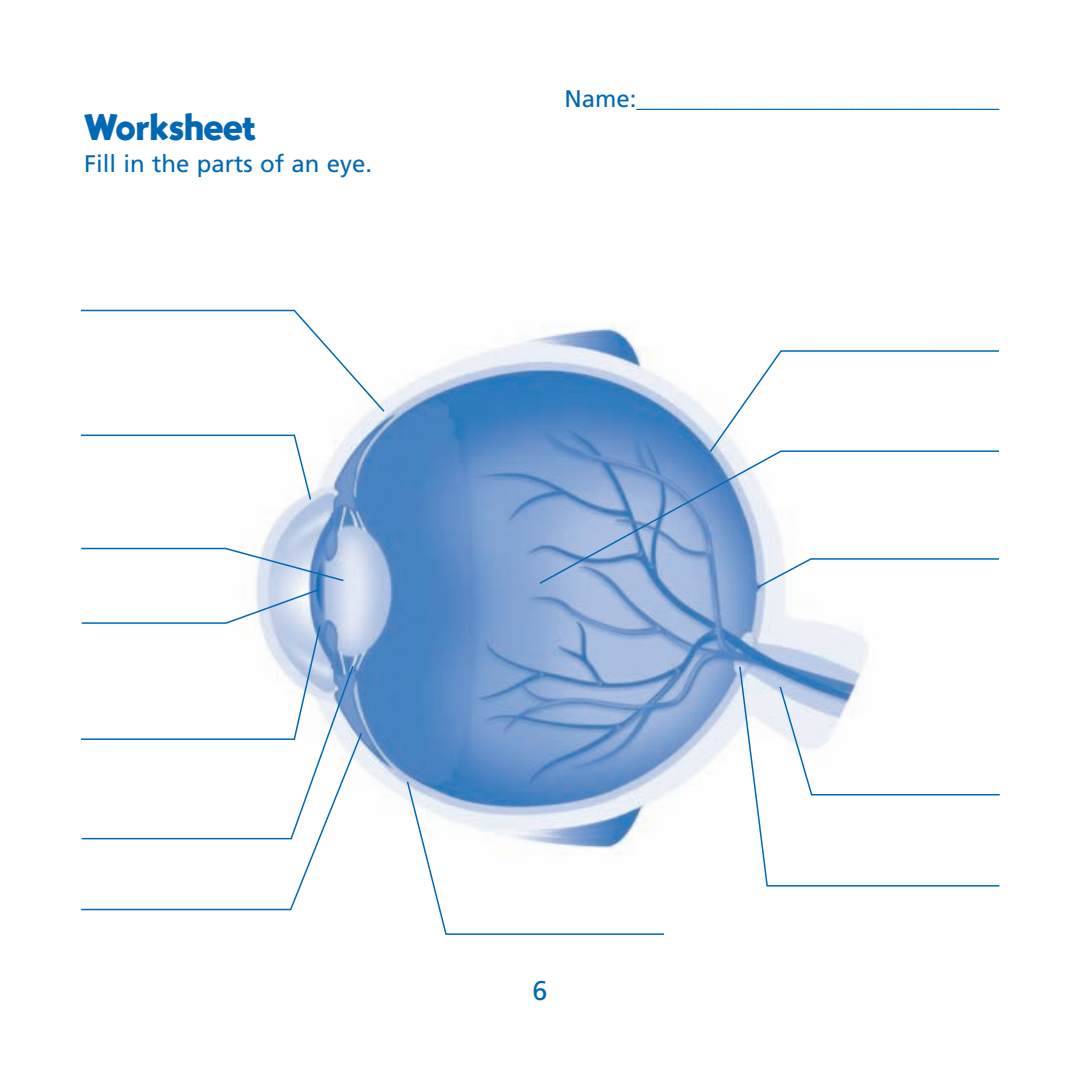
<style>
.page{position:relative;width:1080px;height:1080px;background:#fff}
.page>*{position:absolute;margin:0;border:0;box-sizing:border-box;transform-origin:0 0}
.t1{font:39px "BB Gothic";color:#0168b3}
.t2{font:27px "Frutiger";color:#0168b3}
.t3{font:24px "Frutiger";color:#0168b3}
</style>
<div class="page">
<img style="left:255px;top:324px;width:613px;height:476px">
<svg style="left:81px;top:309px;width:305px;height:104px"></svg>
<svg style="left:708px;top:349px;width:291px;height:101px"></svg>
<svg style="left:81px;top:434px;width:231px;height:67px"></svg>
<svg style="left:322px;top:664px;width:33px;height:67px;background:#9db8da"></svg>
<svg style="left:81px;top:731px;width:282px;height:180px"></svg>
<svg style="left:81px;top:588px;width:241px;height:153px"></svg>
<svg style="left:81px;top:547px;width:264px;height:35px"></svg>
<svg style="left:406px;top:780px;width:259px;height:155px"></svg>
<svg style="left:738px;top:665px;width:262px;height:222px"></svg>
<svg style="left:538px;top:450px;width:461px;height:135px"></svg>
<svg style="left:755px;top:557px;width:244px;height:33px"></svg>
<svg style="left:778px;top:685px;width:222px;height:111px"></svg>
<h1 class="t1" style="left:84px;top:113px;width:173px">Worksheet</h1>
<p class="t3" style="left:84px;top:154px;width:290px">Fill in the parts of an eye.</p>
<p class="t3" style="left:564px;top:89px;width:437px">Name:________________________________</p>
<p class="t2" style="left:532px;top:980px;width:17px">6</p>
</div>
